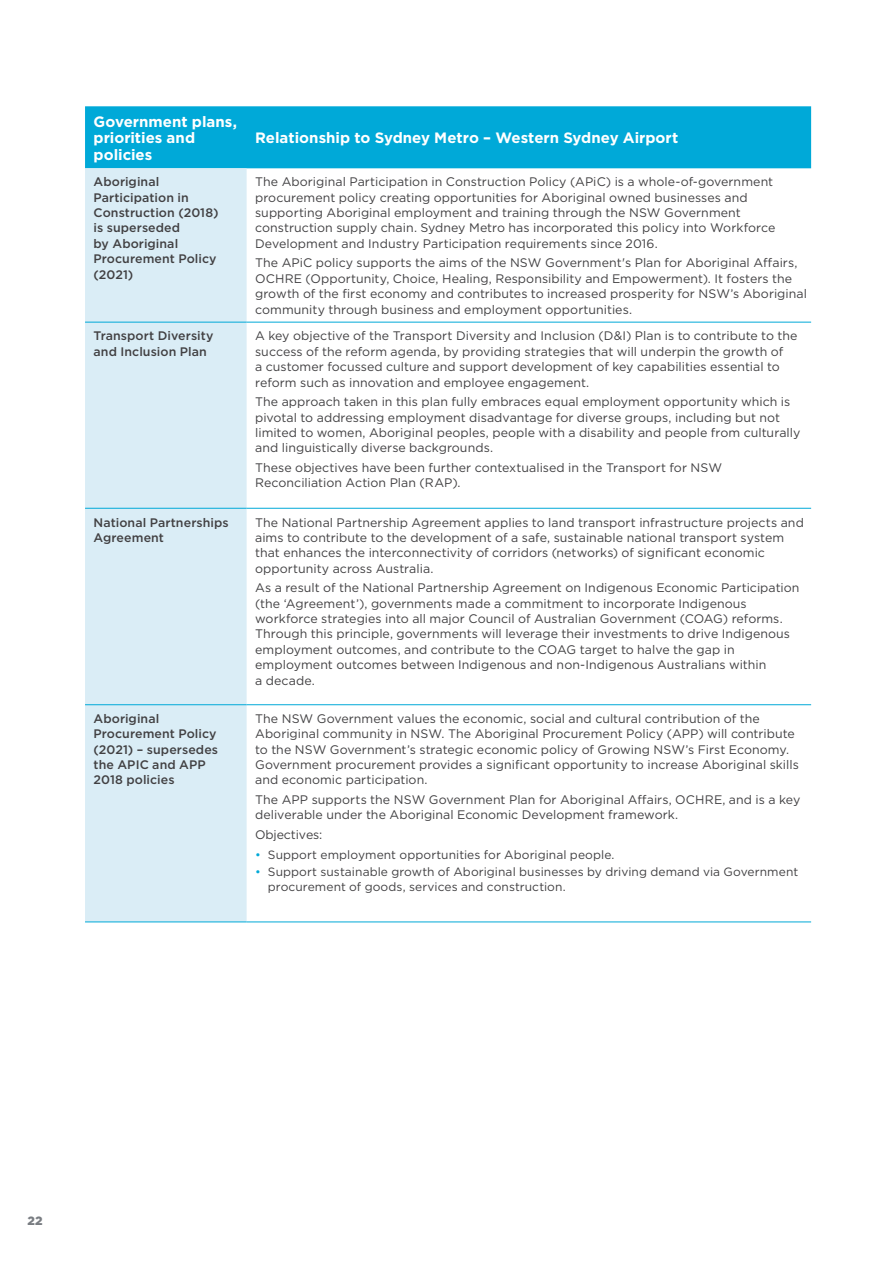
<style>
.page{position:relative;width:893px;height:1263px;background:#fff}
.page>*{position:absolute;margin:0;border:0;box-sizing:border-box;transform-origin:0 0}
.t1{font:700 15px/16.5px "Gotham";color:#fff}
.t2{font:12.3px/15.3px "Gotham";letter-spacing:.005em;color:#414042}
.t3{font:500 12.3px/15.3px "Gotham";letter-spacing:.005em;color:#414042}
.t4{font:12px/15px "Gotham";letter-spacing:.005em;color:#414042}
.t5{font:900 12px "Gotham";color:#797d82}
.s1{color:#00a9d8}
</style>
<div class="page">
<div style="left:85px;top:106px;width:726px;height:62px;background:#00a9d8"></div>
<div style="left:85px;top:168px;width:162px;height:753px;background:#daedf6"></div>
<hr style="left:85px;top:322px;width:162px;height:1px;background:#00a9d8">
<hr style="left:85px;top:508px;width:162px;height:1px;background:#00a9d8">
<hr style="left:85px;top:704px;width:162px;height:1px;background:#00a9d8">
<hr style="left:85px;top:921px;width:162px;height:1px;background:#00a9d8">
<hr style="left:247px;top:322px;width:564px;height:1px;background:#00a9d8">
<hr style="left:247px;top:508px;width:564px;height:1px;background:#00a9d8">
<hr style="left:247px;top:704px;width:564px;height:1px;background:#00a9d8">
<hr style="left:247px;top:921px;width:564px;height:1px;background:#00a9d8">
<p class="t1" style="left:94px;top:113px;width:145px">Government plans, priorities and policies</p>
<p class="t1" style="left:255px;top:130px;width:425px">Relationship to Sydney Metro – Western Sydney Airport</p>
<p class="t3" style="left:94px;top:174px;width:127px">Aboriginal<br>Participation in<br>Construction (2018) is superseded<br>by Aboriginal<br>Procurement Policy (2021)</p>
<p class="t2" style="left:255px;top:174px;width:522px">The Aboriginal Participation in Construction Policy (APiC) is a whole-of-government procurement policy creating opportunities for Aboriginal owned businesses and supporting Aboriginal employment and training through the NSW Government construction supply chain. Sydney Metro has incorporated this policy into Workforce Development and Industry Participation requirements since 2016.</p>
<p class="t2" style="left:255px;top:255px;width:553px">The APiC policy supports the aims of the NSW Government's Plan for Aboriginal Affairs, OCHRE (Opportunity, Choice, Healing, Responsibility and Empowerment). It fosters the growth of the first economy and contributes to increased prosperity for NSW’s Aboriginal community through business and employment opportunities.</p>
<p class="t3" style="left:94px;top:328px;width:121px">Transport Diversity and Inclusion Plan</p>
<p class="t2" style="left:255px;top:328px;width:544px">A key objective of the Transport Diversity and Inclusion (D&amp;I) Plan is to contribute to the success of the reform agenda, by providing strategies that will underpin the growth of<br>a customer focussed culture and support development of key capabilities essential to reform such as innovation and employee engagement.</p>
<p class="t2" style="left:255px;top:394px;width:547px">The approach taken in this plan fully embraces equal employment opportunity which is pivotal to addressing employment disadvantage for diverse groups, including but not limited to women, Aboriginal peoples, people with a disability and people from culturally and linguistically diverse backgrounds.</p>
<p class="t2" style="left:255px;top:460px;width:468px">These objectives have been further contextualised in the Transport for NSW<br>Reconciliation Action Plan (RAP).</p>
<p class="t3" style="left:94px;top:514px;width:137px">National Partnerships<br>Agreement</p>
<p class="t2" style="left:255px;top:514px;width:550px">The National Partnership Agreement applies to land transport infrastructure projects and aims to contribute to the development of a safe, sustainable national transport system that enhances the interconnectivity of corridors (networks) of significant economic opportunity across Australia.</p>
<p class="t2" style="left:255px;top:580px;width:546px">As a result of the National Partnership Agreement on Indigenous Economic Participation (the ‘Agreement’), governments made a commitment to incorporate Indigenous workforce strategies into all major Council of Australian Government (COAG) reforms.<br>Through this principle, governments will leverage their investments to drive Indigenous employment outcomes, and contribute to the COAG target to halve the gap in employment outcomes between Indigenous and non-Indigenous Australians within<br>a decade.</p>
<p class="t3" style="left:94px;top:711px;width:126px">Aboriginal<br>Procurement Policy (2021) – supersedes the APIC and APP<br>2018 policies</p>
<p class="t2" style="left:255px;top:711px;width:545px">The NSW Government values the economic, social and cultural contribution of the Aboriginal community in NSW. The Aboriginal Procurement Policy (APP) will contribute to the NSW Government’s strategic economic policy of Growing NSW’s First Economy.<br>Government procurement provides a significant opportunity to increase Aboriginal skills and economic participation.</p>
<p class="t2" style="left:255px;top:792px;width:547px">The APP supports the NSW Government Plan for Aboriginal Affairs, OCHRE, and is a key deliverable under the Aboriginal Economic Development framework.</p>
<p class="t2" style="left:255px;top:827px;width:69px">Objectives:</p>
<p class="t4" style="left:255px;top:846px;width:361px"><span class="s1">•</span> Support employment opportunities for Aboriginal people.</p>
<p class="t4" style="left:268px;top:864px;width:532px;text-indent:-13px"><span class="s1">•</span> Support sustainable growth of Aboriginal businesses by driving demand via Government procurement of goods, services and construction.</p>
<p class="t5" style="left:27px;top:1212px;width:17px">22</p>
</div>
